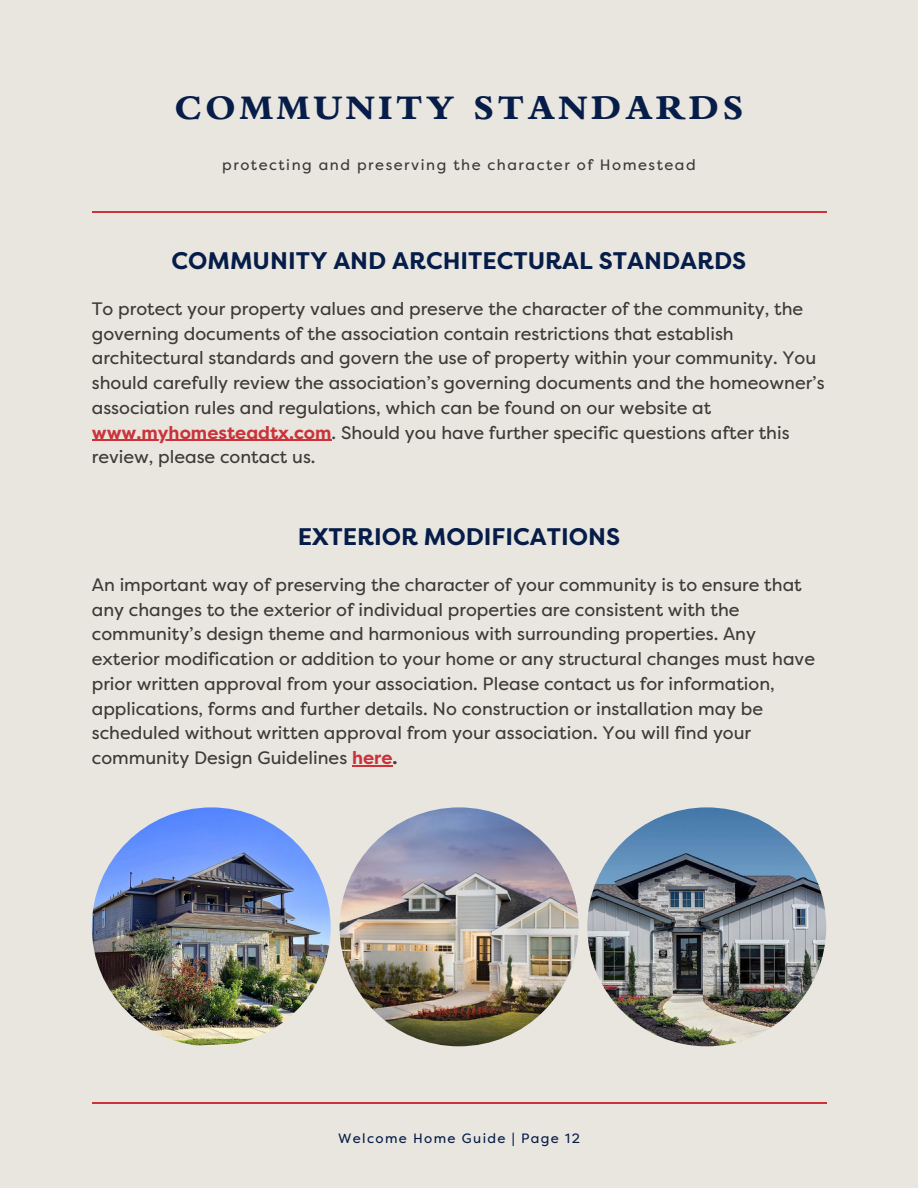
<style>
.page{position:relative;width:918px;height:1188px;background:#e8e6df}
.page>*{position:absolute;margin:0;border:0;box-sizing:border-box;transform-origin:0 0}
.t1{font:800 36px "Bembo Std";letter-spacing:.1em;color:#071d49}
.t2{font:700 24px "Filson Pro";color:#071d49}
.t3{font:18px/24.8px "Filson Pro";color:#3d3935}
.t4{font:15px "Filson Pro";letter-spacing:.1em;color:#3d3935}
.t5{font:13.5px "Filson Pro";letter-spacing:.1em;color:#071d49}
.s1{font-weight:700;color:#cb333b}
.s2{font-weight:700}
</style>
<div class="page">
<hr style="left:92px;top:1102px;width:734px;height:2px;background:#cb333b">
<hr style="left:92px;top:211px;width:734px;height:2px;background:#cb333b">
<img style="left:92px;top:807px;width:239px;height:239px;border-radius:50%">
<hr style="left:92px;top:440px;width:240px;height:1px;background:#cb333b">
<hr style="left:352px;top:765px;width:40px;height:1px;background:#cb333b">
<img style="left:340px;top:807px;width:238px;height:239px;border-radius:50%">
<img style="left:587px;top:807px;width:239px;height:239px;border-radius:50%">
<p class="t1" style="left:174px;top:94px;width:571px">COMMUNITY STANDARDS</p>
<p class="t4" style="left:222px;top:157px;width:475px">protecting and preserving the character of Homestead</p>
<p class="t2" style="left:172px;top:247px;width:576px">COMMUNITY AND ARCHITECTURAL STANDARDS</p>
<p class="t3" style="left:92px;top:297px;width:734px">To protect your property values and preserve the character of the community, the governing documents of the association contain restrictions that establish architectural standards and govern the use of property within your community. You should carefully review the association’s governing documents and the homeowner’s association rules and regulations, which can be found on our website at <span class="s1">www.myhomesteadtx.com</span>. Should you have further specific questions after this review, please contact us.</p>
<p class="t2" style="left:298px;top:523px;width:324px">EXTERIOR MODIFICATIONS</p>
<p class="t3" style="left:92px;top:573px;width:725px">An important way of preserving the character of your community is to ensure that any changes to the exterior of individual properties are consistent with the community’s design theme and harmonious with surrounding properties. Any exterior modification or addition to your home or any structural changes must have prior written approval from your association. Please contact us for information, applications, forms and further details. No construction or installation may be scheduled without written approval from your association. You will find your community Design Guidelines <span class="s1">here</span><span class="s2">.</span></p>
<p class="t5" style="left:338px;top:1130px;width:243px">Welcome Home Guide | Page 12</p>
</div>
